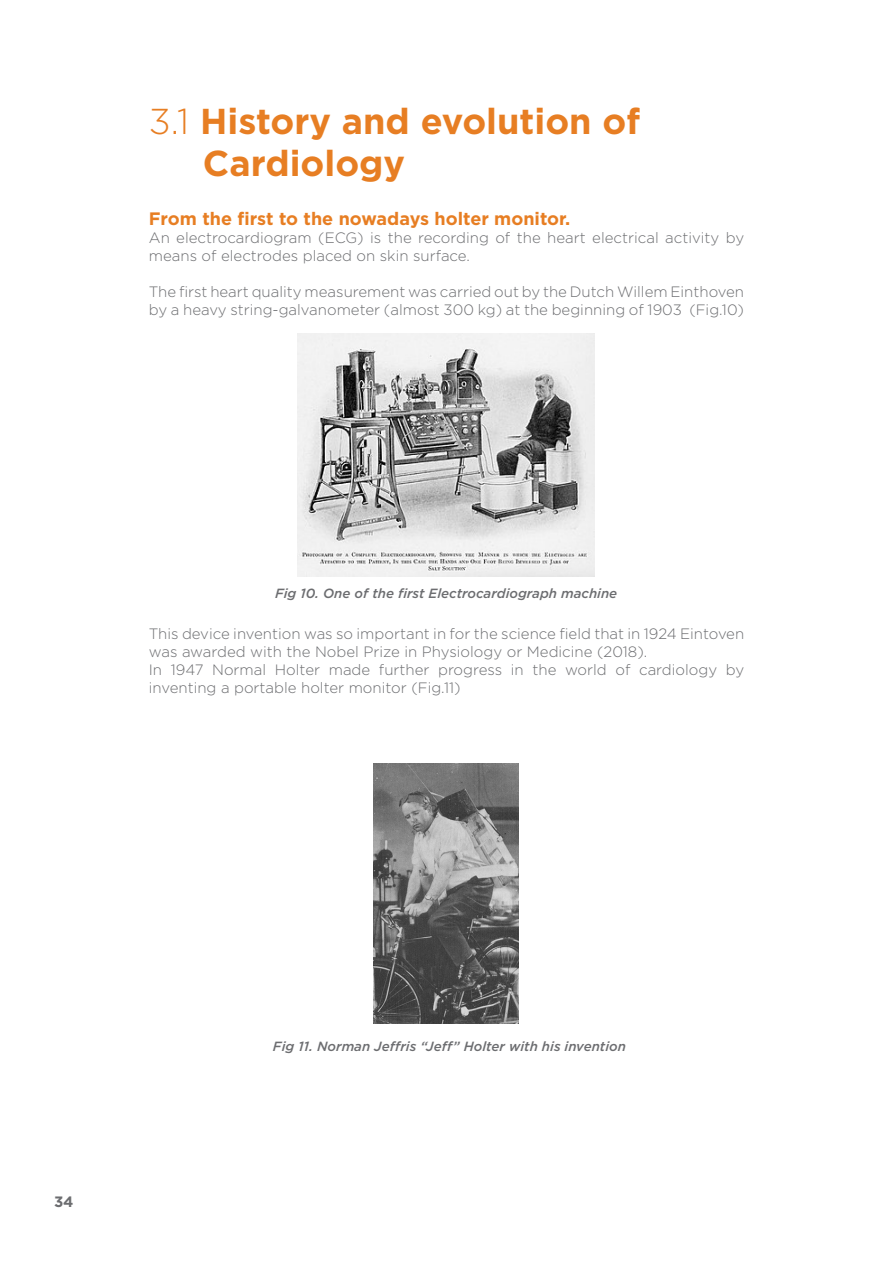
<style>
.page{position:relative;width:893px;height:1263px;background:#fff}
.page>*{position:absolute;margin:0;border:0;box-sizing:border-box;transform-origin:0 0}
.t1{font:700 36px/42px "Gotham";color:#e77e23}
.t2{font:700 18px "Gotham";color:#e77e23}
.t3{font:300 15px/18px "Gotham";color:#6c6d70}
.t4{font:700 15px "Gotham";color:#6c6d70}
.t5{font:italic 500 13.35px "Gotham";color:#6c6d70}
.s1{font-weight:300}
</style>
<div class="page">
<img style="left:297px;top:334px;width:297px;height:243px">
<img style="left:374px;top:764px;width:144px;height:260px">
<h1 class="t1" style="left:203px;top:100px;width:439px;text-indent:-54px"><span class="s1">3.1</span> History and evolution of<br>Cardiology</h1>
<p class="t2" style="left:149px;top:207px;width:423px">From the first to the nowadays holter monitor.</p>
<p class="t3" style="left:149px;top:228px;width:597px">An electrocardiogram (ECG) is the recording of the heart electrical activity by means of electrodes placed on skin surface.</p>
<p class="t3" style="left:149px;top:282px;width:597px">The first heart quality measurement was carried out by the Dutch Willem Einthoven by a heavy string-galvanometer (almost 300 kg) at the beginning of 1903 (Fig.10)</p>
<p class="t5" style="left:275px;top:585px;width:344px">Fig 10. One of the first Electrocardiograph machine</p>
<p class="t3" style="left:149px;top:624px;width:597px">This device invention was so important in for the science field that in 1924 Eintoven was awarded with the Nobel Prize in Physiology or Medicine (2018).<br>In 1947 Normal Holter made further progress in the world of cardiology by inventing a portable holter monitor (Fig.11)</p>
<p class="t4" style="left:54px;top:1191px;width:21px">34</p>
<p class="t5" style="left:273px;top:1038px;width:355px">Fig 11. Norman Jeffris “Jeff” Holter with his invention</p>
</div>
